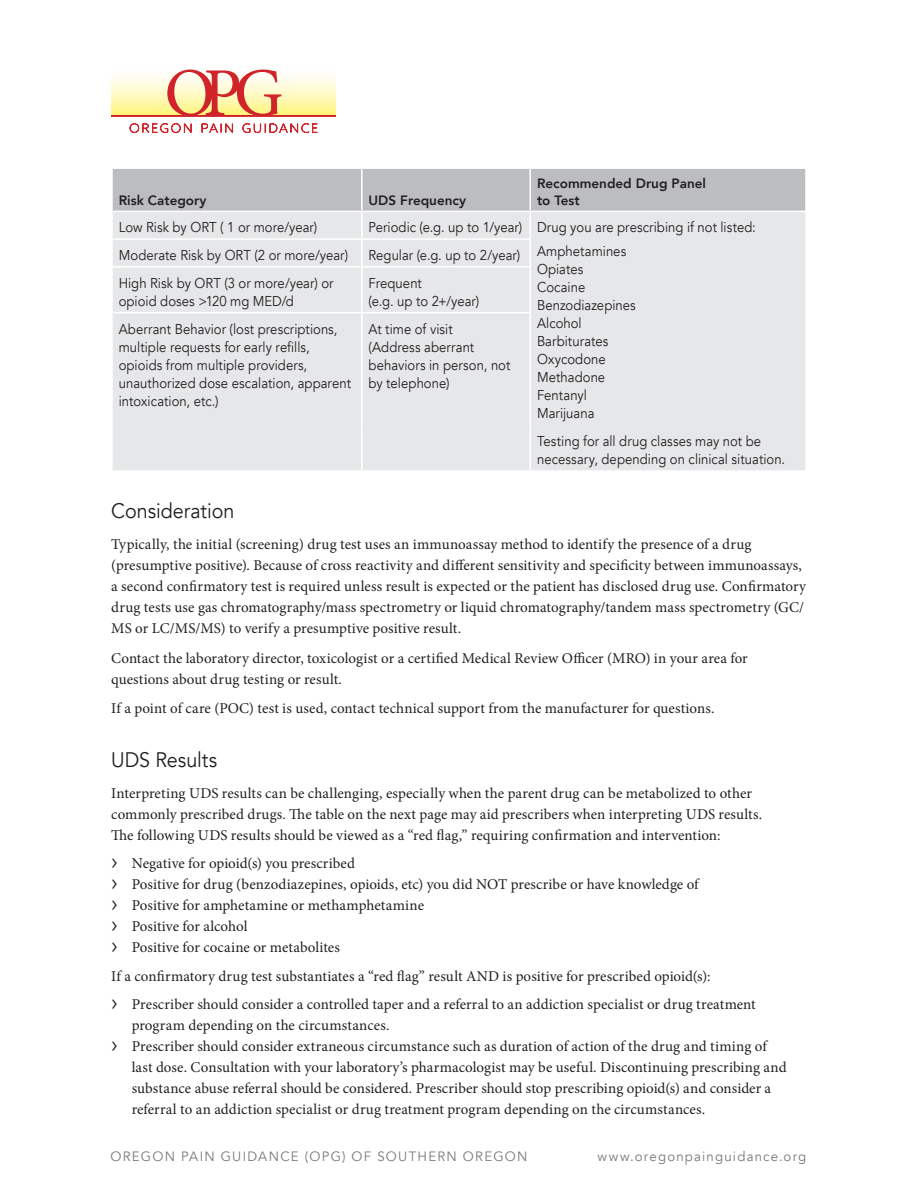
<style>
.page{position:relative;width:918px;height:1188px;background:#fff}
.page>*{position:absolute;margin:0;border:0;box-sizing:border-box;transform-origin:0 0}
.sub_subhead{font:21px "Avenir";color:#231f20;scale:.94 1}
.body{font:15px/21px "Minion Pro";letter-spacing:.005em;color:#231f20}
.body_bullets_arrows{font:15px/21px "Minion Pro";letter-spacing:.005em;color:#231f20}
.chart_body{font:14.25px/18px "Avenir";letter-spacing:.005em;color:#231f20;scale:.92 1}
.t1{font:13.5px "Avenir";letter-spacing:.095em;color:#76787b}
.Table_Headers_-_9_pt{font:800 13.5px/16.2px "Avenir";color:#231f20}
.s1{font-family:"Bastardus Sans";font-size:21.75px}
</style>
<div class="page">
<div style="left:111px;top:65px;width:225px;height:51px;background:linear-gradient(to bottom,#fff,#fff583)"></div>
<svg style="left:167px;top:70px;width:114px;height:45px;background:#efb392"></svg>
<hr style="left:111px;top:115px;width:225px;height:2px;background:#d1232a">
<svg style="left:130px;top:123px;width:188px;height:10px"></svg>
<div style="left:113px;top:266px;width:692px;height:204px;background:#e6e7e9"></div>
<hr style="left:113px;top:266px;width:249px;height:2px;background:#fff">
<hr style="left:362px;top:266px;width:169px;height:2px;background:#fff">
<hr style="left:361px;top:268px;width:2px;height:44px;background:#fff">
<hr style="left:113px;top:312px;width:249px;height:1px;background:#fff">
<hr style="left:362px;top:312px;width:169px;height:1px;background:#fff">
<hr style="left:361px;top:313px;width:2px;height:111px;background:#fff">
<hr style="left:361px;top:424px;width:2px;height:46px;background:#fff">
<svg style="left:112px;top:168px;width:694px;height:98px;background:#d5d6d8"></svg>
<hr style="left:530px;top:268px;width:1px;height:44px;background:#fff">
<hr style="left:530px;top:313px;width:1px;height:111px;background:#fff">
<hr style="left:530px;top:424px;width:1px;height:46px;background:#fff">
<hr style="left:805px;top:212px;width:2px;height:27px;background:#fff">
<hr style="left:805px;top:239px;width:2px;height:28px;background:#fff">
<p class="Table_Headers_-_9_pt" style="left:119px;top:192px;width:89px">Risk Category</p>
<p class="Table_Headers_-_9_pt" style="left:369px;top:192px;width:99px">UDS Frequency</p>
<p class="Table_Headers_-_9_pt" style="left:537px;top:176px;width:170px">Recommended Drug Panel to Test</p>
<p class="chart_body" style="left:119px;top:219px;width:217px">Low Risk by ORT ( 1 or more/year)</p>
<p class="chart_body" style="left:369px;top:219px;width:169px">Periodic (e.g. up to 1/year)</p>
<p class="chart_body" style="left:537px;top:219px;width:239px">Drug you are prescribing if not listed:</p>
<p class="chart_body" style="left:537px;top:242px;width:98px">Amphetamines</p>
<p class="chart_body" style="left:537px;top:260px;width:52px">Opiates</p>
<p class="chart_body" style="left:537px;top:278px;width:54px">Cocaine</p>
<p class="chart_body" style="left:537px;top:296px;width:109px">Benzodiazepines</p>
<p class="chart_body" style="left:537px;top:314px;width:50px">Alcohol</p>
<p class="chart_body" style="left:537px;top:332px;width:79px">Barbiturates</p>
<p class="chart_body" style="left:537px;top:350px;width:76px">Oxycodone</p>
<p class="chart_body" style="left:537px;top:368px;width:76px">Methadone</p>
<p class="chart_body" style="left:537px;top:386px;width:56px">Fentanyl</p>
<p class="chart_body" style="left:537px;top:404px;width:64px">Marijuana</p>
<p class="chart_body" style="left:119px;top:246px;width:251px">Moderate Risk by ORT (2 or more/year)</p>
<p class="chart_body" style="left:369px;top:246px;width:167px">Regular (e.g. up to 2/year)</p>
<p class="chart_body" style="left:119px;top:274px;width:235px">High Risk by ORT (3 or more/year) or opioid doses &gt;120 mg MED/d</p>
<p class="chart_body" style="left:369px;top:274px;width:122px">Frequent<br>(e.g. up to 2+/year)</p>
<p class="chart_body" style="left:119px;top:320px;width:254px">Aberrant Behavior (lost prescriptions, multiple requests for early refills, opioids from multiple providers, unauthorized dose escalation, apparent intoxication, etc.)</p>
<p class="chart_body" style="left:369px;top:320px;width:156px">At time of visit<br>(Address aberrant behaviors in person, not by telephone)</p>
<p class="chart_body" style="left:537px;top:432px;width:271px">Testing for all drug classes may not be necessary, depending on clinical situation.</p>
<p class="sub_subhead" style="left:111px;top:499px;width:133px">Consideration</p>
<p class="body" style="left:111px;top:534px;width:696px">Typically, the initial (screening) drug test uses an immunoassay method to identify the presence of a drug (presumptive positive). Because of cross reactivity and different sensitivity and specificity between immunoassays, a second confirmatory test is required unless result is expected or the patient has disclosed drug use. Confirmatory drug tests use gas chromatography/mass spectrometry or liquid chromatography/tandem mass spectrometry (GC/ MS or LC/MS/MS) to verify a presumptive positive result.</p>
<p class="body" style="left:111px;top:647px;width:638px">Contact the laboratory director, toxicologist or a certified Medical Review Officer (MRO) in your area for questions about drug testing or result.</p>
<p class="body" style="left:111px;top:698px;width:605px">If a point of care (POC) test is used, contact technical support from the manufacturer for questions.</p>
<p class="sub_subhead" style="left:111px;top:748px;width:114px">UDS Results</p>
<p class="body" style="left:111px;top:783px;width:652px">Interpreting UDS results can be challenging, especially when the parent drug can be metabolized to other commonly prescribed drugs. The table on the next page may aid prescribers when interpreting UDS results.<br>The following UDS results should be viewed as a “red flag,” requiring confirmation and intervention:</p>
<p class="body_bullets_arrows" style="left:111px;top:853px;width:245px"><span class="s1">›</span> Negative for opioid(s) you prescribed</p>
<p class="body_bullets_arrows" style="left:111px;top:874px;width:589px"><span class="s1">›</span> Positive for drug (benzodiazepines, opioids, etc) you did NOT prescribe or have knowledge of</p>
<p class="body_bullets_arrows" style="left:111px;top:895px;width:314px"><span class="s1">›</span> Positive for amphetamine or methamphetamine</p>
<p class="body_bullets_arrows" style="left:111px;top:916px;width:138px"><span class="s1">›</span> Positive for alcohol</p>
<p class="body_bullets_arrows" style="left:111px;top:937px;width:230px"><span class="s1">›</span> Positive for cocaine or metabolites</p>
<p class="body" style="left:111px;top:966px;width:601px">If a confirmatory drug test substantiates a “red flag” result AND is positive for prescribed opioid(s):</p>
<p class="body_bullets_arrows" style="left:132px;top:994px;width:626px;text-indent:-21px"><span class="s1">›</span> Prescriber should consider a controlled taper and a referral to an addiction specialist or drug treatment program depending on the circumstances.</p>
<p class="body_bullets_arrows" style="left:132px;top:1036px;width:656px;text-indent:-21px"><span class="s1">›</span> Prescriber should consider extraneous circumstance such as duration of action of the drug and timing of last dose. Consultation with your laboratory’s pharmacologist may be useful. Discontinuing prescribing and substance abuse referral should be considered. Prescriber should stop prescribing opioid(s) and consider a referral to an addiction specialist or drug treatment program depending on the circumstances.</p>
<p class="t1" style="left:110px;top:1148px;width:419px">OREGON PAIN GUIDANCE (OPG) OF SOUTHERN OREGON</p>
<p class="t1" style="left:598px;top:1148px;width:210px">www.oregonpainguidance.org</p>
</div>
